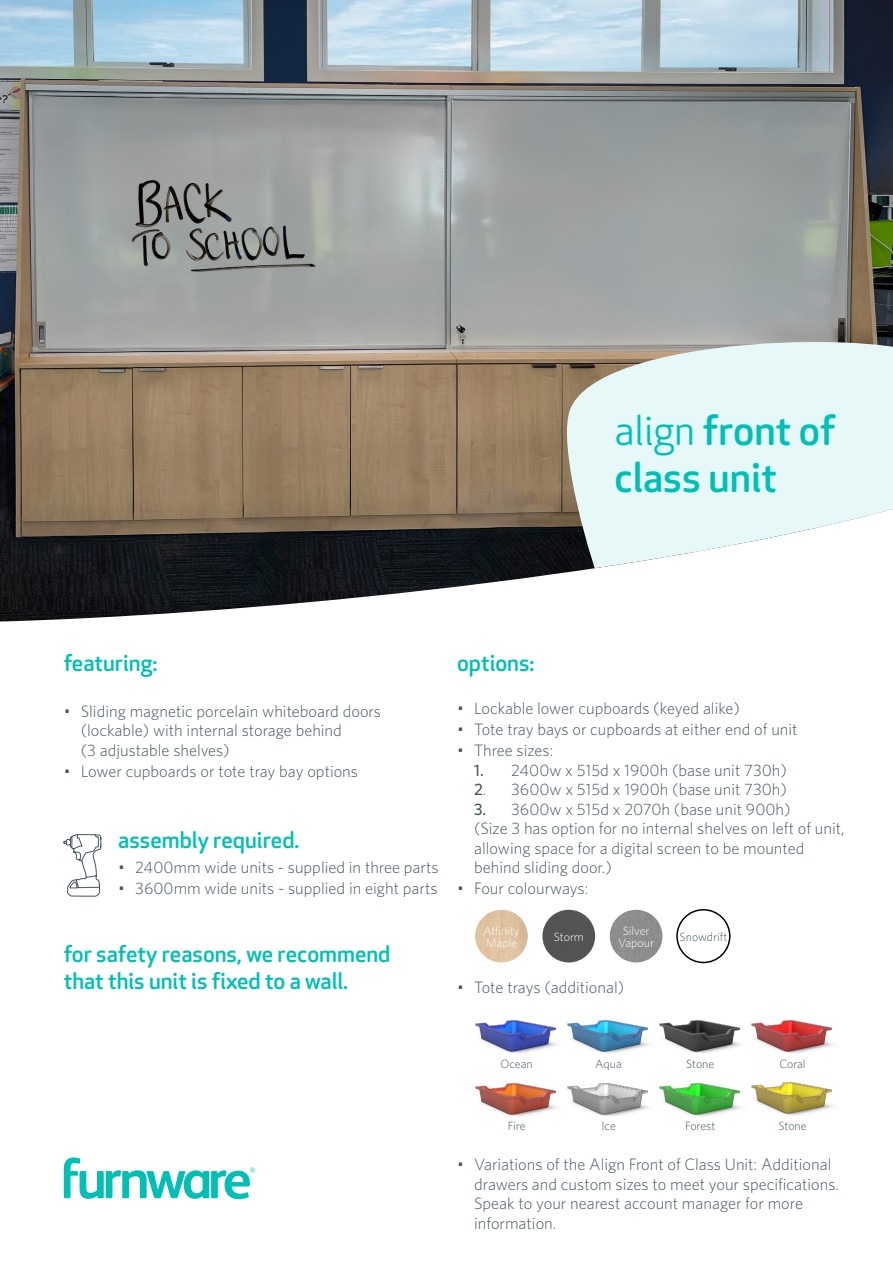
<style>
.page{position:relative;width:893px;height:1263px;background:#fff}
.page>*{position:absolute;margin:0;border:0;box-sizing:border-box;transform-origin:0 0}
.t1{font:500 40.5px/46.5px "Apex Rounded";color:#00c0b5}
.t2{font:500 22.5px/27px "Apex Rounded";color:#00c0b5}
.t3{font:300 16.5px/19.5px "Whitney";color:#455560}
.t4{font:300 12px "Whitney";color:#455560}
.t5{font:300 12px/12px "Whitney";color:#fff}
.s1{font-weight:400}
.s2{font-weight:500}
</style>
<div class="page">
<img style="left:0;top:0;width:893px;height:621px">
<svg style="left:551px;top:330px;width:342px;height:291px;fill:#e6f9f8"></svg>
<svg style="left:64px;top:834px;width:37px;height:62px"></svg>
<img style="left:475px;top:910px;width:53px;height:52px;border-radius:26px">
<div style="left:542px;top:910px;width:53px;height:52px;background:#545454;border-radius:26px"></div>
<div style="left:610px;top:910px;width:52px;height:52px;background:#8e8d8e;border-radius:26px"></div>
<div style="left:676px;top:909px;width:54px;height:54px;border:2px solid #000;border-radius:50%"></div>
<img style="left:475px;top:1020px;width:358px;height:33px">
<img style="left:475px;top:1082px;width:358px;height:34px">
<svg style="left:64px;top:1157px;width:191px;height:42px"></svg>
<h1 class="t1" style="left:614px;top:408px;width:223px"><span class="s1">align</span> front of class unit</h1>
<h2 class="t2" style="left:64px;top:650px;width:95px">featuring:</h2>
<p class="t3" style="left:81px;top:701px;width:302px;text-indent:-17px">• Sliding magnetic porcelain whiteboard doors (lockable) with internal storage behind<br>(3 adjustable shelves)</p>
<p class="t3" style="left:64px;top:761px;width:296px">• Lower cupboards or tote tray bay options</p>
<h2 class="t2" style="left:118px;top:827px;width:183px">assembly required.</h2>
<p class="t3" style="left:118px;top:857px;width:322px">• 2400mm wide units - supplied in three parts</p>
<p class="t3" style="left:118px;top:878px;width:321px">• 3600mm wide units - supplied in eight parts</p>
<h2 class="t2" style="left:64px;top:941px;width:328px">for safety reasons, we recommend that this unit is fixed to a wall.</h2>
<h2 class="t2" style="left:457px;top:650px;width:79px">options:</h2>
<p class="t3" style="left:457px;top:698px;width:284px">• Lockable lower cupboards (keyed alike)</p>
<p class="t3" style="left:457px;top:719px;width:342px">• Tote tray bays or cupboards at either end of unit</p>
<p class="t3" style="left:457px;top:740px;width:98px">• Three sizes:</p>
<p class="t3" style="left:474px;top:760px;width:314px"><span class="s2">1.</span> 2400w x 515d x 1900h (base unit 730h)</p>
<p class="t3" style="left:474px;top:779px;width:314px"><span class="s2">2</span>. 3600w x 515d x 1900h (base unit 730h)</p>
<p class="t3" style="left:474px;top:799px;width:372px"><span class="s2">3.</span> 3600w x 515d x 2070h (base unit 900h)<br>(Size 3 has option for no internal shelves on left of unit, allowing space for a digital screen to be mounted behind sliding door.)</p>
<p class="t3" style="left:457px;top:878px;width:133px">• Four colourways:</p>
<p class="t5" style="left:483px;top:924px;width:38px">Affinity<br>Maple</p>
<p class="t5" style="left:618px;top:924px;width:37px;text-align:center">Silver<br>Vapour</p>
<p class="t5" style="left:554px;top:930px;width:32px">Storm</p>
<p class="t4" style="left:680px;top:929px;width:49px">Snowdrift</p>
<p class="t3" style="left:457px;top:977px;width:169px">• Tote trays (additional)</p>
<p class="t4" style="left:500px;top:1056px;width:34px">Ocean</p>
<p class="t4" style="left:508px;top:1118px;width:19px">Fire</p>
<p class="t4" style="left:595px;top:1056px;width:28px">Aqua</p>
<p class="t4" style="left:601px;top:1118px;width:16px">Ice</p>
<p class="t4" style="left:686px;top:1056px;width:30px">Stone</p>
<p class="t4" style="left:685px;top:1118px;width:32px">Forest</p>
<p class="t4" style="left:779px;top:1056px;width:28px">Coral</p>
<p class="t4" style="left:778px;top:1118px;width:30px">Stone</p>
<p class="t3" style="left:474px;top:1154px;width:366px;text-indent:-17px">• Variations of the Align Front of Class Unit: Additional drawers and custom sizes to meet your specifications.<br>Speak to your nearest account manager for more information.</p>
</div>
